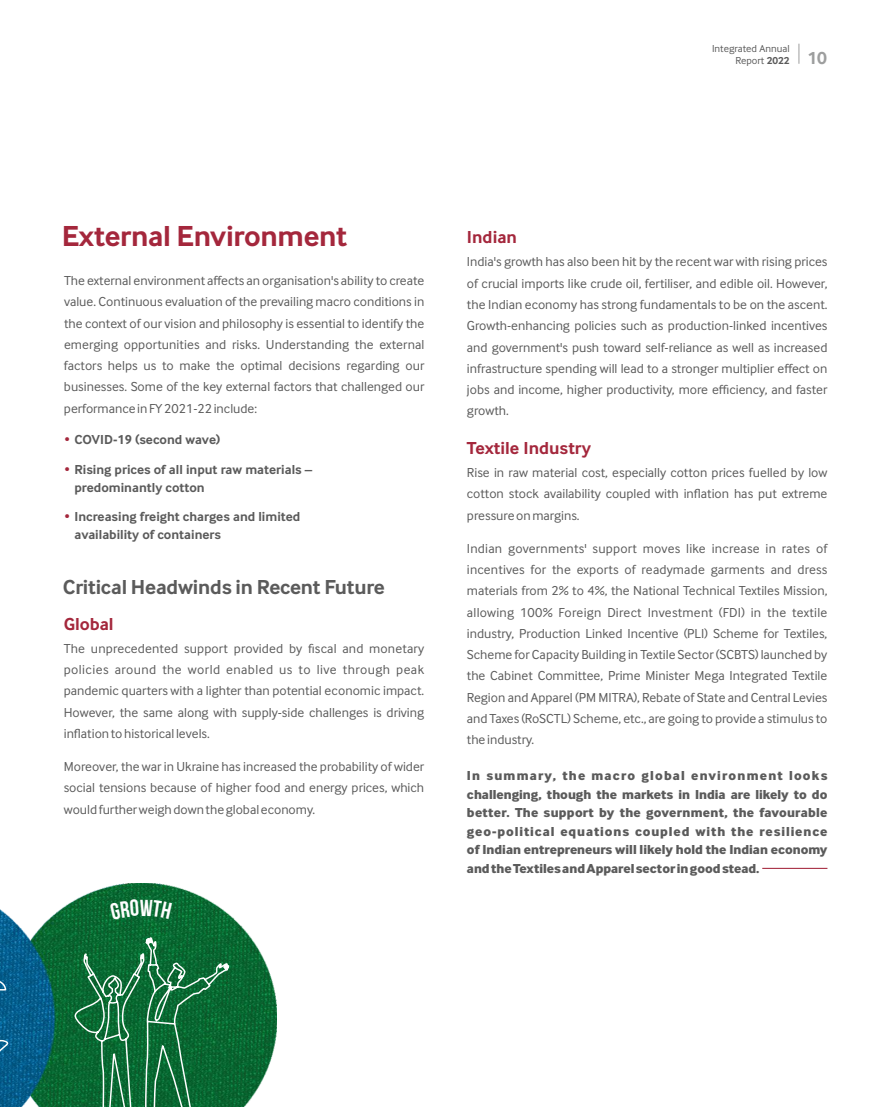
<style>
.page{position:relative;width:891px;height:1107px;background:#fff}
.page>*{position:absolute;margin:0;border:0;box-sizing:border-box;transform-origin:0 0}
.t1{font:700 30px "Inter Face";letter-spacing:-.01em;color:#a4273c}
.t2{font:700 21px "Inter Face";letter-spacing:-.01em;color:#5b5b5b}
.t3{font:700 18px "Inter Face";color:#a4273c}
.t4{font:13.5px/21.3px "Inter Face";color:#5b5b5b;text-align:justify}
.t5{font:800 13.5px/18.5px "Inter Face";color:#5b5b5b;text-align:justify}
.t6{font:700 13.5px/29.5px "Inter Face";color:#5b5b5b}
.t7{font:10.5px/11.6px "Inter Face";color:#5b5b5b}
.s1{font-weight:700}
.s2{font-weight:700;font-size:18.15px;color:#9d9e9e}
</style>
<div class="page">
<img style="left:0;top:883px;width:276px;height:224px">
<svg style="left:73px;top:936px;width:158px;height:171px;background:#1f7644"></svg>
<svg style="left:0;top:941px;width:9px;height:166px"></svg>
<hr style="left:762px;top:868px;width:65px;height:1px;background:#a4273c">
<svg style="left:799px;top:44px;width:1px;height:20px"></svg>
<svg style="left:110px;top:899px;width:62px;height:21px"></svg>
<p class="t7" style="left:736px;top:45px;width:93px;text-indent:-23px">Integrated Annual<br>Report <span class="s1">2022</span> <span class="s2">10</span></p>
<h1 class="t1" style="left:62px;top:226px;width:287px">External Environment</h1>
<p class="t4" style="left:64px;top:272px;width:362px">The external environment affects an organisation's ability to create value. Continuous evaluation of the prevailing macro conditions in the context of our vision and philosophy is essential to identify the emerging opportunities and risks. Understanding the external factors helps us to make the optimal decisions regarding our businesses. Some of the key external factors that challenged our performance in FY 2021-22 include:</p>
<p class="t6" style="left:74px;top:427px;width:239px">COVID-19 (second wave)<br>Rising prices of all input raw materials –</p>
<p class="t6" style="left:74px;top:475px;width:228px">predominantly cotton<br>Increasing freight charges and limited</p>
<p class="t6" style="left:74px;top:522px;width:148px">availability of containers</p>
<h2 class="t2" style="left:63px;top:580px;width:323px">Critical Headwinds in Recent Future</h2>
<h3 class="t3" style="left:64px;top:618px;width:51px">Global</h3>
<p class="t4" style="left:64px;top:640px;width:362px">The unprecedented support provided by fiscal and monetary policies around the world enabled us to live through peak pandemic quarters with a lighter than potential economic impact.<br>However, the same along with supply-side challenges is driving inflation to historical levels.</p>
<p class="t4" style="left:64px;top:758px;width:362px">Moreover, the war in Ukraine has increased the probability of wider social tensions because of higher food and energy prices, which would further weigh down the global economy.</p>
<h3 class="t3" style="left:467px;top:231px;width:52px">Indian</h3>
<p class="t4" style="left:467px;top:254px;width:362px">India's growth has also been hit by the recent war with rising prices of crucial imports like crude oil, fertiliser, and edible oil. However, the Indian economy has strong fundamentals to be on the ascent.<br>Growth-enhancing policies such as production-linked incentives and government's push toward self-reliance as well as increased infrastructure spending will lead to a stronger multiplier effect on jobs and income, higher productivity, more efficiency, and faster growth.</p>
<h3 class="t3" style="left:467px;top:442px;width:126px">Textile Industry</h3>
<p class="t4" style="left:467px;top:464px;width:362px">Rise in raw material cost, especially cotton prices fuelled by low cotton stock availability coupled with inflation has put extreme pressure on margins.</p>
<p class="t4" style="left:467px;top:540px;width:362px">Indian governments' support moves like increase in rates of incentives for the exports of readymade garments and dress materials from 2% to 4%, the National Technical Textiles Mission, allowing 100% Foreign Direct Investment (FDI) in the textile industry, Production Linked Incentive (PLI) Scheme for Textiles, Scheme for Capacity Building in Textile Sector (SCBTS) launched by the Cabinet Committee, Prime Minister Mega Integrated Textile Region and Apparel (PM MITRA), Rebate of State and Central Levies and Taxes (RoSCTL) Scheme, etc., are going to provide a stimulus to the industry.</p>
<p class="t5" style="left:467px;top:769px;width:362px">In summary, the macro global environment looks challenging, though the markets in India are likely to do better. The support by the government, the favourable geo-political equations coupled with the resilience of Indian entrepreneurs will likely hold the Indian economy and the Textiles and Apparel sector in good stead.</p>
</div>
